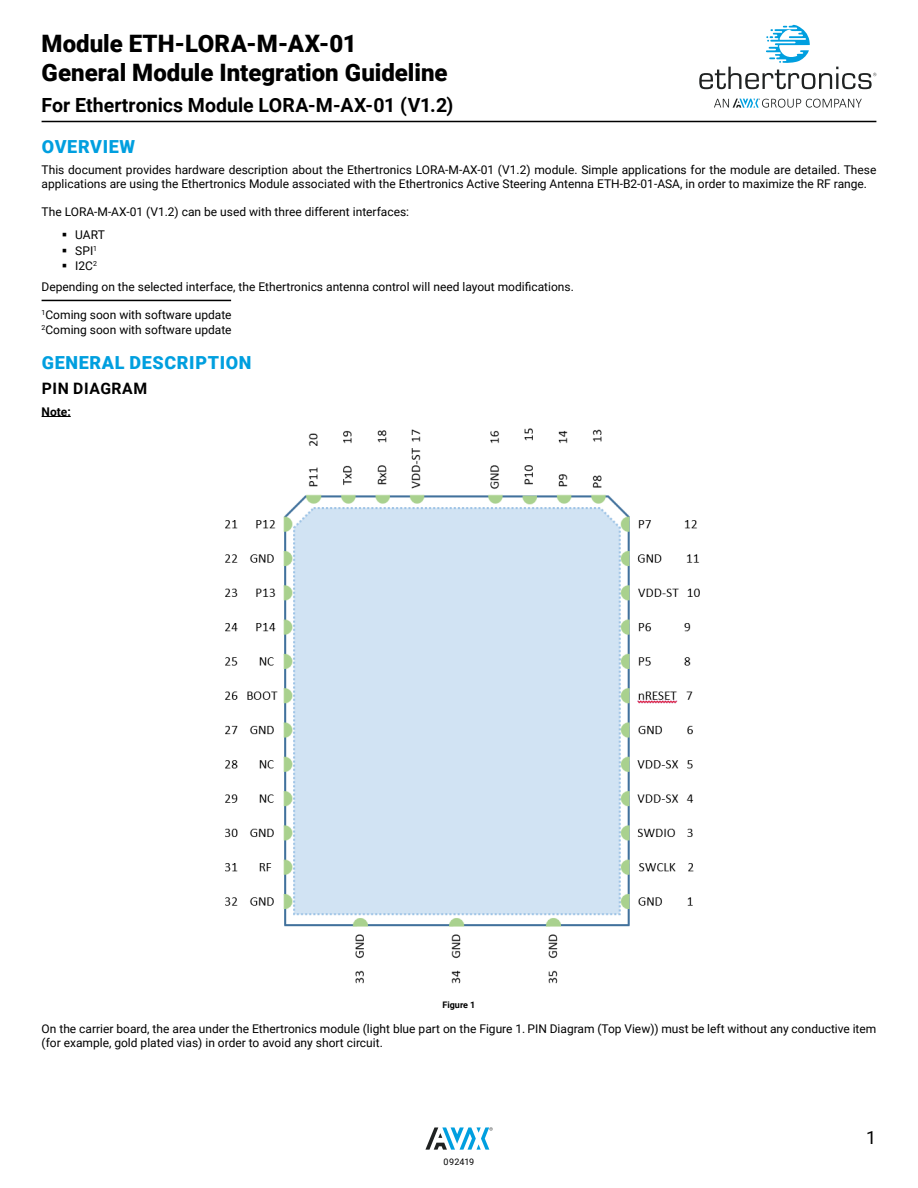
<style>
.page{position:relative;width:918px;height:1188px;background:#fff}
.page>*{position:absolute;margin:0;border:0;box-sizing:border-box;transform-origin:0 0}
.t1{font:900 24px/28.8px "Roboto";color:#000}
.t2{font:700 19.5px "Roboto";color:#000}
.t3{font:900 18px "Roboto";letter-spacing:.035em;color:#009fdf}
.t4{font:18px "Roboto";color:#000}
.t5{font:700 15.75px "Roboto";letter-spacing:.035em;color:#000}
.t6{font:12px/14.4px "Roboto";color:#000}
.t7{font:700 12px "Roboto";color:#000}
.t8{font:700 9px "Roboto";color:#000}
.t9{font:9px "Roboto";letter-spacing:.02em;color:#000}
</style>
<div class="page">
<hr style="left:42px;top:121px;width:834px;height:1px;background:#000">
<svg style="left:699px;top:25px;width:177px;height:64px"></svg>
<svg style="left:714px;top:99px;width:148px;height:9px"></svg>
<svg style="left:425px;top:1127px;width:68px;height:23px"></svg>
<svg style="left:42px;top:416px;width:29px;height:1px"></svg>
<hr style="left:42px;top:300px;width:189px;height:1px;background:#000">
<img style="left:225px;top:428px;width:475px;height:556px">
<h1 class="t1" style="left:42px;top:28px;width:407px">Module ETH-LORA-M-AX-01<br>General Module Integration Guideline</h1>
<h2 class="t2" style="left:42px;top:91px;width:413px">For Ethertronics Module LORA-M-AX-01 (V1.2)</h2>
<h3 class="t3" style="left:42px;top:134px;width:95px">OVERVIEW</h3>
<p class="t6" style="left:42px;top:162px;width:836px">This document provides hardware description about the Ethertronics LORA-M-AX-01 (V1.2) module. Simple applications for the module are detailed. These applications are using the Ethertronics Module associated with the Ethertronics Active Steering Antenna ETH-B2-01-ASA, in order to maximize the RF range.</p>
<p class="t6" style="left:75px;top:200px;width:335px;line-height:22.5px;text-indent:-34px">The LORA-M-AX-01 (V1.2) can be used with three different interfaces:<br>UART</p>
<p class="t6" style="left:75px;top:242px;width:23px;line-height:15.8px">SPI<sup>1<br></sup>I2C<sup>2</sup></p>
<p class="t6" style="left:42px;top:280px;width:534px">Depending on the selected interface, the Ethertronics antenna control will need layout modifications.</p>
<p class="t6" style="left:42px;top:307px;width:192px"><sup>1</sup>Coming soon with software update<br><sup>2</sup>Coming soon with software update</p>
<h3 class="t3" style="left:42px;top:350px;width:211px">GENERAL DESCRIPTION</h3>
<h3 class="t5" style="left:42px;top:378px;width:107px">PIN DIAGRAM</h3>
<p class="t7" style="left:42px;top:403px;width:31px">Note:</p>
<p class="t8" style="left:443px;top:998px;width:34px">Figure 1</p>
<p class="t6" style="left:42px;top:1021px;width:836px">On the carrier board, the area under the Ethertronics module (light blue part on the Figure 1. PIN Diagram (Top View)) must be left without any conductive item (for example, gold plated vias) in order to avoid any short circuit.</p>
<p class="t9" style="left:444px;top:1155px;width:32px">092419</p>
<h3 class="t4" style="left:866px;top:1125px;width:12px">1</h3>
</div>
